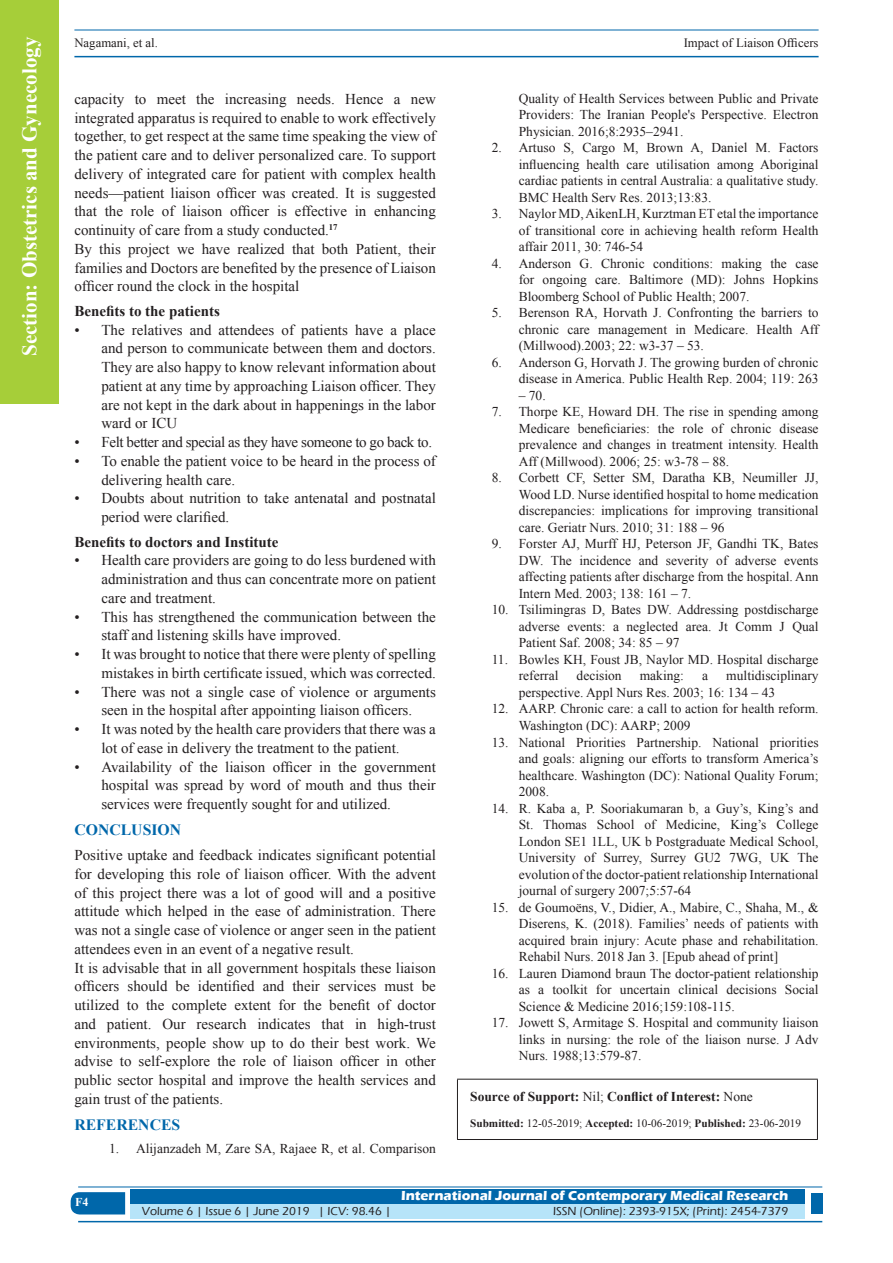
<style>
.page{position:relative;width:893px;height:1263px;background:#fff}
.page>*{position:absolute;margin:0;border:0;box-sizing:border-box;transform-origin:0 0}
.t1{font:700 21px "Times New Roman";color:#fff}
.t2{font:700 15.75px "Times New Roman";color:#0067aa}
.TX_New{font:15px/18.8px "Times New Roman";color:#231f20;text-align:justify}
.t3{font:700 15px "Times New Roman";color:#231f20}
.TX_New-2{font:15px "Times New Roman";letter-spacing:-.025em;color:#231f20}
.t4{font:13.5px/16.5px "Times New Roman";color:#231f20;text-align:justify}
.t5{font:700 13.5px "Eras ITC";color:#fff}
.SOS_New{font:700 13.5px "Times New Roman";color:#231f20}
.t6{font:12.75px "Times New Roman";color:#231f20}
.t7{font:500 12px "Eras ITC";color:#231f20}
.t8{font:700 12px "Times New Roman";color:#fff}
.SOS_New-2{font:11.25px "Times New Roman";color:#231f20}
.s1{font-weight:400}
.s2{font-weight:700}
</style>
<div class="page">
<hr style="left:74px;top:30px;width:745px;height:1px;background:#0067aa">
<hr style="left:74px;top:56px;width:745px;height:1px;background:#0067aa">
<svg style="left:71px;top:1192px;width:54px;height:22px"></svg>
<div style="left:130px;top:1189px;width:674px;height:15px;background:#0067aa"></div>
<div style="left:130px;top:1204px;width:674px;height:15px;background:#b6e4f9"></div>
<hr style="left:78px;top:1186px;width:744px;height:1px;background:#0067aa">
<hr style="left:78px;top:1221px;width:744px;height:1px;background:#0067aa">
<div style="left:811px;top:1193px;width:11px;height:21px;background:#0067aa"></div>
<div style="left:0;top:0;width:59px;height:404px;background:#a6ce39"></div>
<hr style="left:457px;top:1079px;width:361px;height:1px;background:#231f20">
<hr style="left:457px;top:1079px;width:1px;height:60px;background:#231f20">
<hr style="left:817px;top:1079px;width:1px;height:60px;background:#231f20">
<hr style="left:457px;top:1139px;width:361px;height:1px;background:#231f20">
<h1 class="t1" style="left:15px;top:356px;width:321px;rotate:-90deg">Section: Obstetrics and Gynecology</h1>
<p class="t6" style="left:74px;top:35px;width:85px">Nagamani, et al.</p>
<p class="t6" style="left:684px;top:35px;width:136px">Impact of Liaison Officers</p>
<p class="TX_New" style="left:74px;top:89px;width:363px">capacity to meet the increasing needs. Hence a new integrated apparatus is required to enable to work effectively together, to get respect at the same time speaking the view of the patient care and to deliver personalized care. To support delivery of integrated care for patient with complex health needs—patient liaison officer was created. It is suggested that the role of liaison officer is effective in enhancing continuity of care from a study conducted.<sup>17</sup></p>
<p class="TX_New" style="left:74px;top:239px;width:363px">By this project we have realized that both Patient, their families and Doctors are benefited by the presence of Liaison officer round the clock in the hospital</p>
<h2 class="t3" style="left:74px;top:300px;width:147px">Benefits to the patients</h2>
<p class="TX_New" style="left:101px;top:320px;width:336px;text-indent:-27px">• The relatives and attendees of patients have a place and person to communicate between them and doctors.<br>They are also happy to know relevant information about patient at any time by approaching Liaison officer. They are not kept in the dark about in happenings in the labor ward or ICU</p>
<p class="TX_New-2" style="left:74px;top:432px;width:359px">• Felt better and special as they have someone to go back to.</p>
<p class="TX_New" style="left:101px;top:451px;width:336px;text-indent:-27px">• To enable the patient voice to be heard in the process of delivering health care.</p>
<p class="TX_New" style="left:101px;top:489px;width:336px;text-indent:-27px">• Doubts about nutrition to take antenatal and postnatal period were clarified.</p>
<h2 class="t3" style="left:74px;top:531px;width:206px">Benefits to doctors and Institute</h2>
<p class="TX_New" style="left:101px;top:551px;width:336px;text-indent:-27px">• Health care providers are going to do less burdened with administration and thus can concentrate more on patient care and treatment.</p>
<p class="TX_New" style="left:101px;top:607px;width:336px;text-indent:-27px">• This has strengthened the communication between the staff and listening skills have improved.</p>
<p class="TX_New" style="left:74px;top:644px;width:363px;text-align:right">• It was brought to notice that there were plenty of spelling mistakes in birth certificate issued, which was corrected.</p>
<p class="TX_New" style="left:74px;top:682px;width:363px;text-align:center">• There was not a single case of violence or arguments seen in the hospital after appointing liaison officers.</p>
<p class="TX_New" style="left:101px;top:719px;width:336px;text-indent:-27px">• It was noted by the health care providers that there was a lot of ease in delivery the treatment to the patient.</p>
<p class="TX_New" style="left:101px;top:757px;width:336px;text-indent:-27px">• Availability of the liaison officer in the government hospital was spread by word of mouth and thus their services were frequently sought for and utilized.</p>
<h1 class="t2" style="left:74px;top:819px;width:108px">CONCLUSION</h1>
<p class="TX_New" style="left:74px;top:845px;width:363px">Positive uptake and feedback indicates significant potential for developing this role of liaison officer. With the advent of this project there was a lot of good will and a positive attitude which helped in the ease of administration. There was not a single case of violence or anger seen in the patient attendees even in an event of a negative result.</p>
<p class="TX_New" style="left:74px;top:958px;width:363px">It is advisable that in all government hospitals these liaison officers should be identified and their services must be utilized to the complete extent for the benefit of doctor and patient. Our research indicates that in high-trust environments, people show up to do their best work. We advise to self-explore the role of liaison officer in other public sector hospital and improve the health services and gain trust of the patients.</p>
<h1 class="t2" style="left:74px;top:1113px;width:107px">REFERENCES</h1>
<p class="t4" style="left:109px;top:1139px;width:328px">1. Alijanzadeh M, Zare SA, Rajaee R, et al. Comparison</p>
<p class="t4" style="left:519px;top:90px;width:301px">Quality of Health Services between Public and Private Providers: The Iranian People's Perspective. Electron Physician. 2016;8:2935–2941.</p>
<p class="t4" style="left:519px;top:139px;width:301px;text-indent:-27px">2. Artuso S, Cargo M, Brown A, Daniel M. Factors influencing health care utilisation among Aboriginal cardiac patients in central Australia: a qualitative study.<br>BMC Health Serv Res. 2013;13:83.</p>
<p class="t4" style="left:519px;top:205px;width:301px;text-indent:-27px">3. Naylor MD, AikenLH, Kurztman ET etal the importance of transitional core in achieving health reform Health affair 2011, 30: 746-54</p>
<p class="t4" style="left:519px;top:255px;width:301px;text-indent:-27px">4. Anderson G. Chronic conditions: making the case for ongoing care. Baltimore (MD): Johns Hopkins Bloomberg School of Public Health; 2007.</p>
<p class="t4" style="left:519px;top:304px;width:301px;text-indent:-27px">5. Berenson RA, Horvath J. Confronting the barriers to chronic care management in Medicare. Health Aff (Millwood).2003; 22: w3-37 – 53.</p>
<p class="t4" style="left:492px;top:354px;width:328px;text-align:right">6. Anderson G, Horvath J. The growing burden of chronic disease in America. Public Health Rep. 2004; 119: 263</p>
<p class="t4" style="left:519px;top:387px;width:28px">– 70.</p>
<p class="t4" style="left:519px;top:403px;width:301px;text-indent:-27px">7. Thorpe KE, Howard DH. The rise in spending among Medicare beneficiaries: the role of chronic disease prevalence and changes in treatment intensity. Health Aff (Millwood). 2006; 25: w3-78 – 88.</p>
<p class="t4" style="left:519px;top:469px;width:301px;text-indent:-27px">8. Corbett CF, Setter SM, Daratha KB, Neumiller JJ, Wood LD. Nurse identified hospital to home medication discrepancies: implications for improving transitional care. Geriatr Nurs. 2010; 31: 188 – 96</p>
<p class="t4" style="left:519px;top:535px;width:301px;text-indent:-27px">9. Forster AJ, Murff HJ, Peterson JF, Gandhi TK, Bates DW. The incidence and severity of adverse events affecting patients after discharge from the hospital. Ann Intern Med. 2003; 138: 161 – 7.</p>
<p class="t4" style="left:519px;top:601px;width:301px;text-indent:-27px">10. Tsilimingras D, Bates DW. Addressing postdischarge adverse events: a neglected area. Jt Comm J Qual Patient Saf. 2008; 34: 85 – 97</p>
<p class="t4" style="left:519px;top:651px;width:301px;text-indent:-27px">11. Bowles KH, Foust JB, Naylor MD. Hospital discharge referral</p>
<p class="t4" style="left:519px;top:667px;width:301px;text-indent:208px">multidisciplinary perspective. Appl Nurs Res. 2003; 16: 134 – 43</p>
<p class="t4" style="left:519px;top:700px;width:301px;text-indent:-27px">12. AARP. Chronic care: a call to action for health reform.<br>Washington (DC): AARP; 2009</p>
<p class="t4" style="left:519px;top:733px;width:301px;text-indent:-27px">13. National Priorities Partnership. National priorities and goals: aligning our efforts to transform America’s healthcare. Washington (DC): National Quality Forum; 2008.</p>
<p class="t4" style="left:519px;top:799px;width:301px;text-indent:-27px">14. R. Kaba a, P. Sooriakumaran b, a Guy’s, King’s and St. Thomas School of Medicine, King’s College London SE1 1LL, UK b Postgraduate Medical School, University of Surrey, Surrey GU2 7WG, UK The evolution of the doctor-patient relationship International journal of surgery 2007;5:57-64</p>
<p class="t4" style="left:519px;top:898px;width:301px;text-indent:-27px">15. de Goumoëns, V., Didier, A., Mabire, C., Shaha, M., &amp; Diserens, K. (2018). Families’ needs of patients with acquired brain injury: Acute phase and rehabilitation.<br>Rehabil Nurs. 2018 Jan 3. [Epub ahead of print]</p>
<p class="t4" style="left:519px;top:964px;width:301px;text-indent:-27px">16. Lauren Diamond braun The doctor-patient relationship as a toolkit for uncertain clinical decisions Social Science &amp; Medicine 2016;159:108-115.</p>
<p class="t4" style="left:519px;top:1014px;width:301px;text-indent:-27px">17. Jowett S, Armitage S. Hospital and community liaison links in nursing: the role of the liaison nurse. J Adv Nurs. 1988;13:579-87.</p>
<p class="SOS_New" style="left:470px;top:1087px;width:284px">Source of Support: <span class="s1">Nil;</span> Conflict of Interest: <span class="s1">None</span></p>
<p class="SOS_New-2" style="left:470px;top:1115px;width:332px"><span class="s2">Submitted:</span> 12-05-2019; <span class="s2">Accepted:</span> 10-06-2019; <span class="s2">Published:</span> 23-06-2019</p>
<p class="t4" style="left:577px;top:667px;width:46px">decision</p>
<p class="t4" style="left:640px;top:667px;width:46px">making:</p>
<p class="t4" style="left:702px;top:667px;width:7px">a</p>
<p class="t8" style="left:75px;top:1194px;width:15px">F4</p>
<p class="t5" style="left:401px;top:1188px;width:389px">International Journal of Contemporary Medical Research</p>
<p class="t7" style="left:142px;top:1204px;width:251px">Volume 6 | Issue 6 | June 2019 | ICV: 98.46 |</p>
<p class="t7" style="left:553px;top:1204px;width:237px">ISSN (Online): 2393-915X; (Print): 2454-7379</p>
</div>
